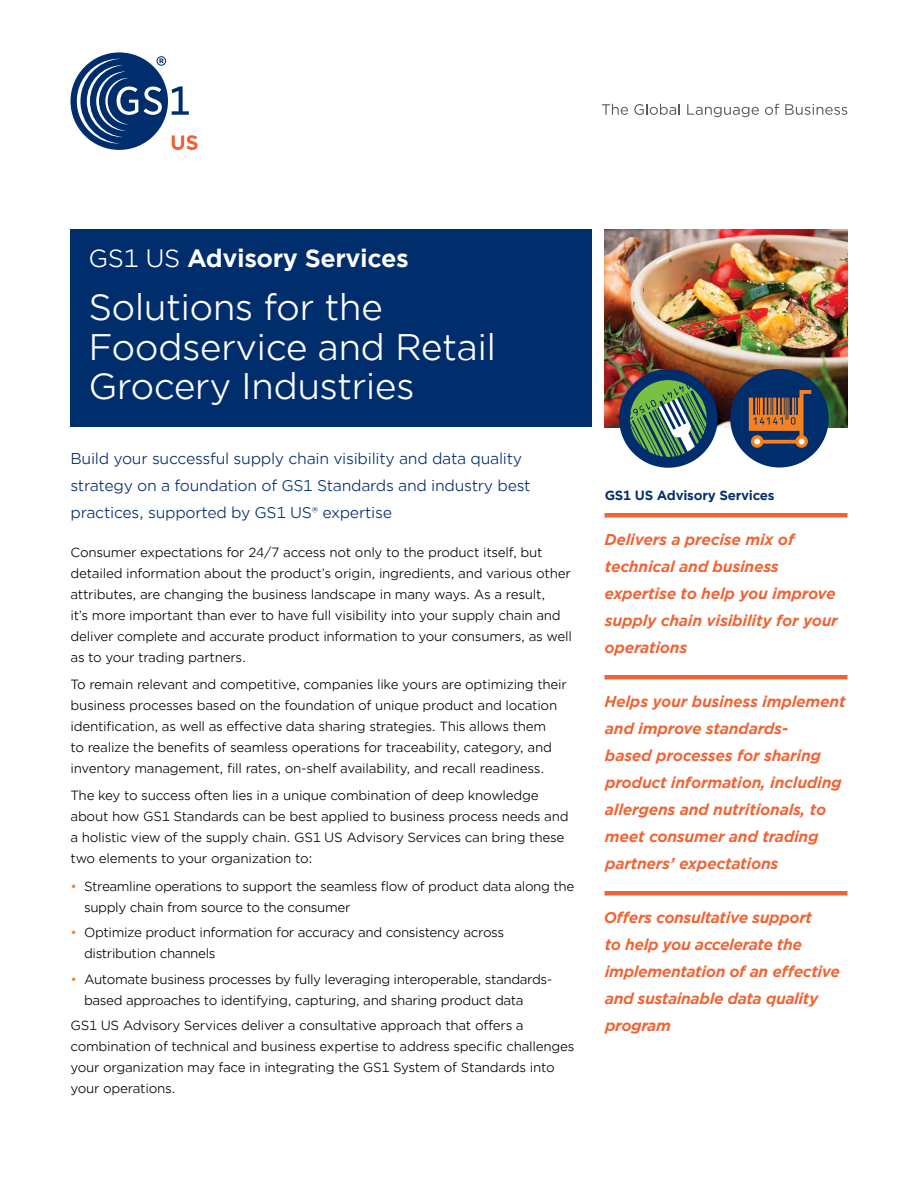
<style>
.page{position:relative;width:918px;height:1188px;background:#fff}
.page>*{position:absolute;margin:0;border:0;box-sizing:border-box;transform-origin:0 0}
.t1{font:35.25px/39.8px "Gotham Office";letter-spacing:-.02em;color:#fff}
.t2{font:700 24px "Gotham Office";letter-spacing:-.02em;color:#fff}
.t3{font:italic 700 15px/27px "Gotham Office";letter-spacing:-.02em;color:#f26334}
.t4{font:15px/27px "Gotham Office";letter-spacing:-.02em;color:#002d6c}
.t5{font:12.75px/21px "Gotham Office";letter-spacing:-.02em;color:#000}
.t6{font:700 12.75px "Gotham Office";letter-spacing:-.02em;color:#002d6c}
.s1{font-weight:400}
.s2{color:#f58220}
</style>
<div class="page">
<div style="left:70px;top:230px;width:522px;height:198px;background:#002d6c"></div>
<div style="left:604px;top:513px;width:244px;height:5px;background:#f26334"></div>
<div style="left:604px;top:675px;width:244px;height:5px;background:#f26334"></div>
<div style="left:604px;top:891px;width:244px;height:5px;background:#f26334"></div>
<img style="left:604px;top:230px;width:244px;height:198px">
<div style="left:619px;top:369px;width:99px;height:99px;background:#002d6c;border-radius:50%"></div>
<svg style="left:630px;top:377px;width:79px;height:80px"></svg>
<div style="left:730px;top:369px;width:99px;height:99px;background:#002d6c;border-radius:50%"></div>
<svg style="left:749px;top:390px;width:62px;height:58px"></svg>
<svg style="left:815px;top:377px;width:5px;height:5px"></svg>
<div style="left:71px;top:52px;width:97px;height:98px;background:#002d6c;border-radius:50%"></div>
<svg style="left:144px;top:87px;width:18px;height:28px"></svg>
<svg style="left:172px;top:86px;width:17px;height:29px"></svg>
<svg style="left:157px;top:56px;width:9px;height:10px"></svg>
<svg style="left:77px;top:59px;width:61px;height:85px"></svg>
<svg style="left:172px;top:135px;width:26px;height:15px"></svg>
<svg style="left:602px;top:104px;width:26px;height:11px"></svg>
<svg style="left:634px;top:104px;width:46px;height:11px"></svg>
<svg style="left:687px;top:104px;width:72px;height:13px"></svg>
<svg style="left:765px;top:104px;width:14px;height:11px"></svg>
<svg style="left:785px;top:104px;width:62px;height:11px"></svg>
<h2 class="t2" style="left:88px;top:241px;width:322px"><span class="s1">GS1 US</span> Advisory Services</h2>
<h1 class="t1" style="left:88px;top:286px;width:409px">Solutions for the<br>Foodservice and Retail<br>Grocery Industries</h1>
<p class="t4" style="left:70px;top:444px;width:462px">Build your successful supply chain visibility and data quality strategy on a foundation of GS1 Standards and industry best practices, supported by GS1 US® expertise</p>
<p class="t5" style="left:70px;top:541px;width:503px">Consumer expectations for 24/7 access not only to the product itself, but detailed information about the product’s origin, ingredients, and various other attributes, are changing the business landscape in many ways. As a result,<br>it’s more important than ever to have full visibility into your supply chain and deliver complete and accurate product information to your consumers, as well as to your trading partners.</p>
<p class="t5" style="left:70px;top:673px;width:498px">To remain relevant and competitive, companies like yours are optimizing their business processes based on the foundation of unique product and location identification, as well as effective data sharing strategies. This allows them<br>to realize the benefits of seamless operations for traceability, category, and inventory management, fill rates, on-shelf availability, and recall readiness.</p>
<p class="t5" style="left:70px;top:785px;width:500px">The key to success often lies in a unique combination of deep knowledge about how GS1 Standards can be best applied to business process needs and a holistic view of the supply chain. GS1 US Advisory Services can bring these two elements to your organization to:</p>
<p class="t5" style="left:84px;top:875px;width:492px;text-indent:-14px"><span class="s2">•</span> Streamline operations to support the seamless flow of product data along the supply chain from source to the consumer</p>
<p class="t5" style="left:84px;top:922px;width:422px;text-indent:-14px"><span class="s2">•</span> Optimize product information for accuracy and consistency across distribution channels</p>
<p class="t5" style="left:84px;top:968px;width:470px;text-indent:-14px"><span class="s2">•</span> Automate business processes by fully leveraging interoperable, standards&shy;based approaches to identifying, capturing, and sharing product data</p>
<p class="t5" style="left:70px;top:1014px;width:506px">GS1 US Advisory Services deliver a consultative approach that offers a combination of technical and business expertise to address specific challenges your organization may face in integrating the GS1 System of Standards into your operations.</p>
<p class="t6" style="left:605px;top:486px;width:171px">GS1 US Advisory Services</p>
<p class="t3" style="left:605px;top:525px;width:235px">Delivers a precise mix of technical and business expertise to help you improve supply chain visibility for your operations</p>
<p class="t3" style="left:605px;top:687px;width:243px">Helps your business implement and improve standards-<br>based processes for sharing product information, including allergens and nutritionals, to meet consumer and trading partners’ expectations</p>
<p class="t3" style="left:604px;top:903px;width:238px">Offers consultative support<br>to help you accelerate the implementation of an effective and sustainable data quality program</p>
</div>
